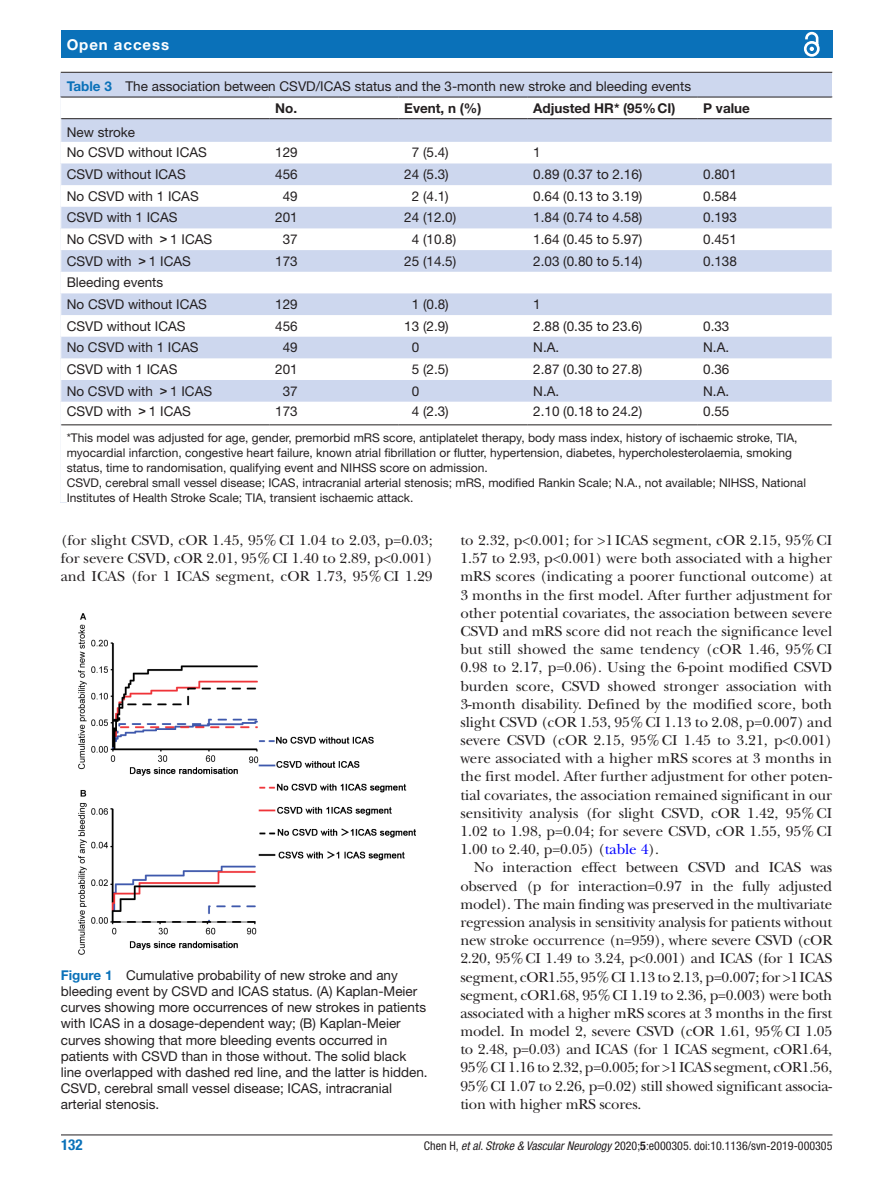
<style>
.page{position:relative;width:893px;height:1191px;background:#fff}
.page>*{position:absolute;margin:0;border:0;box-sizing:border-box;transform-origin:0 0}
.t1{font:15px/18.1px "New Baskerville";color:#231f20;text-align:justify}
.t2{font:700 15px "Helvetica Neue LT Std";letter-spacing:.065em;color:#fff}
.t3{font:700 condensed 15px "Helvetica Neue LT Std";color:#0a71b9}
.t4{font:13.5px/16.2px "Helvetica Neue LT Std";color:#231f20}
.t5{font:700 13.5px "Helvetica Neue LT Std";color:#231f20}
.t6{font:12px/15px "Helvetica Neue LT Std";color:#231f20}
.t7{font:condensed 12px "Helvetica Neue LT Std";color:#231f20}
.s1{font-weight:700;color:#0a71b9}
.s2{font-weight:700}
.s3{font-family:"Arial Unicode MS"}
.s4{color:#00f}
.s5{font-style:italic}
</style>
<div class="page">
<hr style="left:61px;top:1134px;width:771px;height:1px;background:#231f20">
<div style="left:61px;top:31px;width:771px;height:27px;background:#0a71b9"></div>
<svg style="left:804px;top:31px;width:16px;height:26px"></svg>
<div style="left:61px;top:73px;width:771px;height:429px;background:#cdd7ee"></div>
<hr style="left:61px;top:72px;width:771px;height:1px;background:#231f20">
<svg style="left:61px;top:98px;width:771px;height:404px;fill:#fff"></svg>
<hr style="left:61px;top:97px;width:208px;height:1px;background:#231f20">
<hr style="left:61px;top:118px;width:208px;height:1px;background:#231f20">
<hr style="left:269px;top:97px;width:129px;height:1px;background:#231f20">
<hr style="left:269px;top:118px;width:129px;height:1px;background:#231f20">
<hr style="left:398px;top:97px;width:129px;height:1px;background:#231f20">
<hr style="left:398px;top:118px;width:129px;height:1px;background:#231f20">
<hr style="left:527px;top:97px;width:170px;height:1px;background:#231f20">
<hr style="left:527px;top:118px;width:170px;height:1px;background:#231f20">
<hr style="left:697px;top:97px;width:135px;height:1px;background:#231f20">
<hr style="left:697px;top:118px;width:135px;height:1px;background:#231f20">
<hr style="left:269px;top:424px;width:129px;height:1px;background:#231f20">
<hr style="left:398px;top:424px;width:129px;height:1px;background:#231f20">
<hr style="left:527px;top:424px;width:170px;height:1px;background:#231f20">
<hr style="left:61px;top:424px;width:208px;height:1px;background:#231f20">
<hr style="left:697px;top:424px;width:135px;height:1px;background:#231f20">
<svg style="left:60px;top:97px;width:1px;height:328px"></svg>
<hr style="left:67px;top:472px;width:765px;height:1px;background:#fff">
<img style="left:78px;top:613px;width:337px;height:341px">
<p class="t2" style="left:67px;top:35px;width:104px">Open access</p>
<p class="t4" style="left:275px;top:75px;width:417px;line-height:22px;text-indent:-208px"><span class="s1">Table 3</span> The association between CSVD/ICAS status and the 3-month new stroke and bleeding events<br><span class="s2">No.</span></p>
<p class="t5" style="left:404px;top:99px;width:79px">Event, n (%)</p>
<p class="t5" style="left:533px;top:99px;width:144px">Adjusted HR* (95%CI)</p>
<p class="t5" style="left:703px;top:99px;width:48px">P value</p>
<p class="t4" style="left:67px;top:122px;width:142px;line-height:20.1px">New stroke<br>No CSVD without ICAS</p>
<p class="t4" style="left:275px;top:144px;width:24px">129</p>
<p class="t4" style="left:412px;top:144px;width:39px">7 (5.4)</p>
<p class="t4" style="left:533px;top:144px;width:9px">1</p>
<p class="t4" style="left:67px;top:166px;width:120px">CSVD without ICAS</p>
<p class="t4" style="left:275px;top:166px;width:24px">456</p>
<p class="t4" style="left:404px;top:166px;width:46px">24 (5.3)</p>
<p class="t4" style="left:533px;top:166px;width:111px">0.89 (0.37 to 2.16)</p>
<p class="t4" style="left:703px;top:166px;width:35px">0.801</p>
<p class="t4" style="left:67px;top:188px;width:133px">No CSVD with 1 ICAS</p>
<p class="t4" style="left:283px;top:188px;width:17px">49</p>
<p class="t4" style="left:412px;top:188px;width:39px">2 (4.1)</p>
<p class="t4" style="left:533px;top:188px;width:111px">0.64 (0.13 to 3.19)</p>
<p class="t4" style="left:703px;top:188px;width:35px">0.584</p>
<p class="t4" style="left:67px;top:209px;width:112px">CSVD with 1 ICAS</p>
<p class="t4" style="left:275px;top:209px;width:24px">201</p>
<p class="t4" style="left:404px;top:209px;width:54px">24 (12.0)</p>
<p class="t4" style="left:533px;top:209px;width:111px">1.84 (0.74 to 4.58)</p>
<p class="t4" style="left:703px;top:209px;width:35px">0.193</p>
<p class="t4" style="left:67px;top:231px;width:147px">No CSVD with <span class="s3">＞</span>1 ICAS</p>
<p class="t4" style="left:283px;top:231px;width:17px">37</p>
<p class="t4" style="left:412px;top:231px;width:46px">4 (10.8)</p>
<p class="t4" style="left:533px;top:231px;width:111px">1.64 (0.45 to 5.97)</p>
<p class="t4" style="left:703px;top:231px;width:35px">0.451</p>
<p class="t4" style="left:67px;top:253px;width:126px">CSVD with <span class="s3">＞</span>1 ICAS</p>
<p class="t4" style="left:275px;top:253px;width:24px">173</p>
<p class="t4" style="left:404px;top:253px;width:54px">25 (14.5)</p>
<p class="t4" style="left:533px;top:253px;width:111px">2.03 (0.80 to 5.14)</p>
<p class="t4" style="left:703px;top:253px;width:35px">0.138</p>
<p class="t4" style="left:67px;top:272px;width:142px;line-height:21.6px">Bleeding events<br>No CSVD without ICAS</p>
<p class="t4" style="left:275px;top:296px;width:24px">129</p>
<p class="t4" style="left:412px;top:296px;width:39px">1 (0.8)</p>
<p class="t4" style="left:533px;top:296px;width:9px">1</p>
<p class="t4" style="left:67px;top:318px;width:120px">CSVD without ICAS</p>
<p class="t4" style="left:275px;top:318px;width:24px">456</p>
<p class="t4" style="left:404px;top:318px;width:46px">13 (2.9)</p>
<p class="t4" style="left:533px;top:318px;width:111px">2.88 (0.35 to 23.6)</p>
<p class="t4" style="left:703px;top:318px;width:28px">0.33</p>
<p class="t4" style="left:67px;top:339px;width:133px">No CSVD with 1 ICAS</p>
<p class="t4" style="left:283px;top:339px;width:17px">49</p>
<p class="t4" style="left:412px;top:339px;width:9px">0</p>
<p class="t4" style="left:533px;top:339px;width:28px">N.A.</p>
<p class="t4" style="left:703px;top:339px;width:28px">N.A.</p>
<p class="t4" style="left:67px;top:361px;width:112px">CSVD with 1 ICAS</p>
<p class="t4" style="left:275px;top:361px;width:24px">201</p>
<p class="t4" style="left:412px;top:361px;width:39px">5 (2.5)</p>
<p class="t4" style="left:533px;top:361px;width:111px">2.87 (0.30 to 27.8)</p>
<p class="t4" style="left:703px;top:361px;width:28px">0.36</p>
<p class="t4" style="left:67px;top:382px;width:147px">No CSVD with <span class="s3">＞</span>1 ICAS</p>
<p class="t4" style="left:283px;top:382px;width:17px">37</p>
<p class="t4" style="left:412px;top:382px;width:9px">0</p>
<p class="t4" style="left:533px;top:382px;width:28px">N.A.</p>
<p class="t4" style="left:703px;top:382px;width:28px">N.A.</p>
<p class="t4" style="left:67px;top:403px;width:126px">CSVD with <span class="s3">＞</span>1 ICAS</p>
<p class="t4" style="left:275px;top:403px;width:24px">173</p>
<p class="t4" style="left:412px;top:403px;width:39px">4 (2.3)</p>
<p class="t4" style="left:533px;top:403px;width:111px">2.10 (0.18 to 24.2)</p>
<p class="t4" style="left:703px;top:403px;width:28px">0.55</p>
<p class="t6" style="left:67px;top:430px;width:741px">*This model was adjusted for age, gender, premorbid mRS score, antiplatelet therapy, body mass index, history of ischaemic stroke, TIA, myocardial infarction, congestive heart failure, known atrial fibrillation or flutter, hypertension, diabetes, hypercholesterolaemia, smoking status, time to randomisation, qualifying event and NIHSS score on admission.<br>CSVD, cerebral small vessel disease; ICAS, intracranial arterial stenosis; mRS, modified Rankin Scale; N.A., not available; NIHSS, National Institutes of Health Stroke Scale; TIA, transient ischaemic attack.</p>
<p class="t1" style="left:61px;top:531px;width:373px">(for slight CSVD, cOR 1.45, 95%CI 1.04 to 2.03, p=0.03; for severe CSVD, cOR 2.01, 95%CI 1.40 to 2.89, p&lt;0.001) and ICAS (for 1 ICAS segment, cOR 1.73, 95%CI 1.29</p>
<p class="t1" style="left:460px;top:531px;width:373px">to 2.32, p&lt;0.001; for &gt;1ICAS segment, cOR 2.15, 95%CI 1.57 to 2.93, p&lt;0.001) were both associated with a higher mRS scores (indicating a poorer functional outcome) at 3 months in the first model. After further adjustment for other potential covariates, the association between severe CSVD and mRS score did not reach the significance level but still showed the same tendency (cOR 1.46, 95%CI 0.98 to 2.17, p=0.06). Using the 6-point modified CSVD burden score, CSVD showed stronger association with 3-month disability. Defined by the modified score, both slight CSVD (cOR 1.53, 95%CI 1.13 to 2.08, p=0.007) and severe CSVD (cOR 2.15, 95%CI 1.45 to 3.21, p&lt;0.001) were associated with a higher mRS scores at 3 months in the first model. After further adjustment for other poten&shy;tial covariates, the association remained significant in our sensitivity analysis (for slight CSVD, cOR 1.42, 95%CI 1.02 to 1.98, p=0.04; for severe CSVD, cOR 1.55, 95%CI 1.00 to 2.40, p=0.05) (<span class="s4">table 4</span>).</p>
<p class="t1" style="left:460px;top:858px;width:373px;text-indent:14px">No interaction effect between CSVD and ICAS was observed (p for interaction=0.97 in the fully adjusted model). The main finding was preserved in the multivariate regression analysis in sensitivity analysis for patients without new stroke occurrence (n=959), where severe CSVD (cOR 2.20, 95%CI 1.49 to 3.24, p&lt;0.001) and ICAS (for 1 ICAS segment, cOR1.55, 95%CI 1.13 to 2.13, p=0.007; for &gt;1ICAS segment, cOR1.68, 95%CI 1.19 to 2.36, p=0.003) were both associated with a higher mRS scores at 3 months in the first model. In model 2, severe CSVD (cOR 1.61, 95%CI 1.05 to 2.48, p=0.03) and ICAS (for 1 ICAS segment, cOR1.64, 95%CI 1.16 to 2.32, p=0.005; for &gt;1ICAS segment, cOR1.56, 95%CI 1.07 to 2.26, p=0.02) still showed significant associa&shy;tion with higher mRS scores.</p>
<p class="t4" style="left:61px;top:966px;width:368px"><span class="s1">Figure 1</span> Cumulative probability of new stroke and any bleeding event by CSVD and ICAS status. (A) Kaplan-Meier curves showing more occurrences of new strokes in patients with ICAS in a dosage-dependent way; (B) Kaplan-Meier curves showing that more bleeding events occurred in patients with CSVD than in those without. The solid black line overlapped with dashed red line, and the latter is hidden.<br>CSVD, cerebral small vessel disease; ICAS, intracranial arterial stenosis.</p>
<p class="t3" style="left:61px;top:1135px;width:23px">132</p>
<p class="t7" style="left:424px;top:1138px;width:410px">Chen H, <span class="s5">et al</span>. <span class="s5">Stroke &amp; Vascular Neurology</span> 2020;<span class="s2">5</span>:e000305. doi:10.1136/svn-2019-000305</p>
</div>
